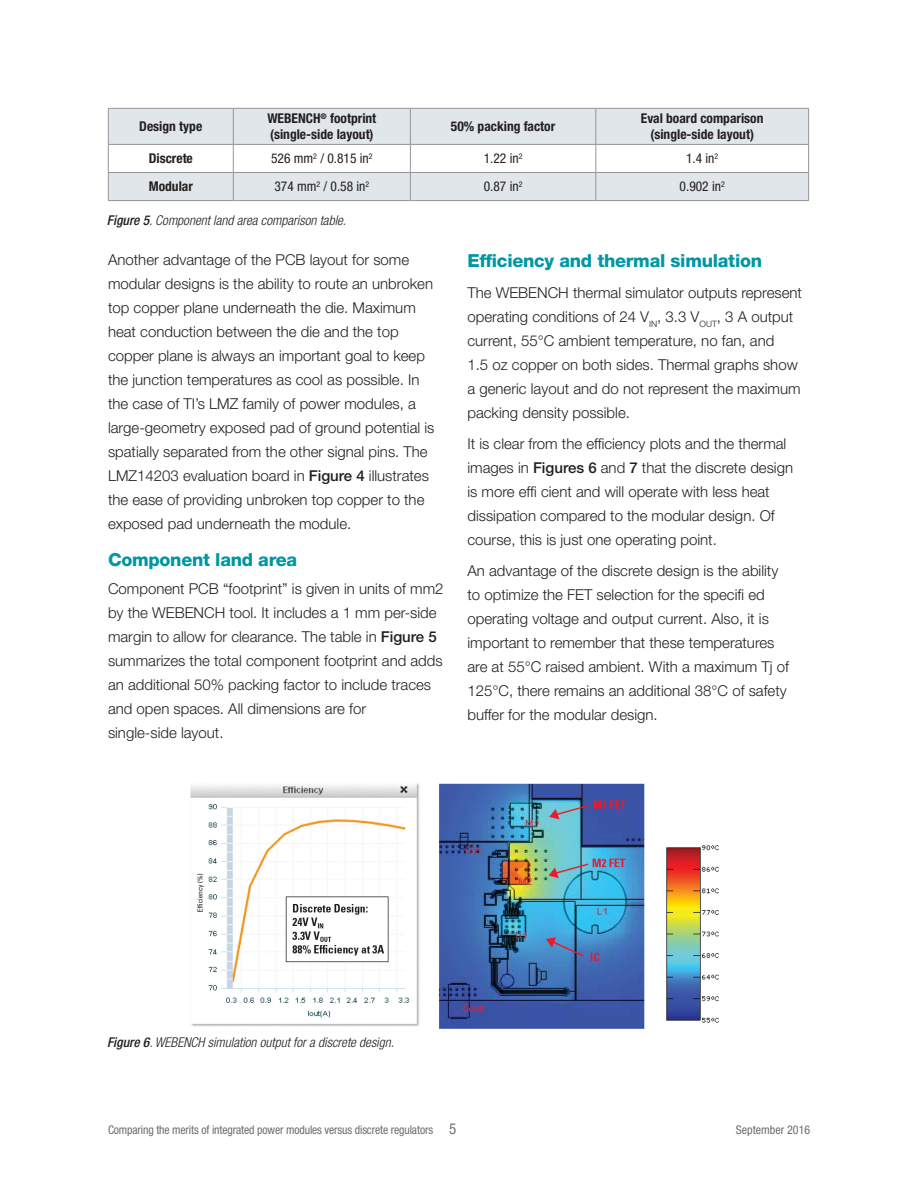
<style>
.page{position:relative;width:918px;height:1188px;background:#fff}
.page>*{position:absolute;margin:0;border:0;box-sizing:border-box;transform-origin:0 0}
.t1{font:800 18px "Helvetica Neue LT Std";letter-spacing:-.015em;color:#0097a4}
.t2{font:300 15px/24px "Helvetica Neue LT Std";color:#231f20}
.t3{font:700 condensed 13.5px/16.2px "Helvetica Neue LT Std";color:#231f20}
.t4{font:italic 300 condensed 13.5px "Helvetica Neue LT Std";color:#231f20}
.t5{font:condensed 13.5px "Helvetica Neue LT Std";color:#231f20}
.t6{font:condensed 12px "Helvetica Neue LT Std";letter-spacing:-.01em;color:#6c6d70}
.s1{font-weight:500}
.s2{font-size:15px}
</style>
<div class="page">
<img style="left:190px;top:783px;width:529px;height:246px">
<div style="left:109px;top:109px;width:699px;height:91px;background:#e0e6ea"></div>
<div style="left:108px;top:144px;width:125px;height:28px;background:#fff"></div>
<hr style="left:108px;top:108px;width:125px;height:1px;background:#939598">
<hr style="left:108px;top:109px;width:1px;height:35px;background:#939598">
<hr style="left:233px;top:108px;width:177px;height:1px;background:#939598">
<hr style="left:233px;top:109px;width:1px;height:35px;background:#939598">
<hr style="left:410px;top:108px;width:186px;height:1px;background:#939598">
<hr style="left:410px;top:109px;width:1px;height:35px;background:#939598">
<hr style="left:596px;top:108px;width:213px;height:1px;background:#939598">
<hr style="left:596px;top:109px;width:1px;height:35px;background:#939598">
<hr style="left:808px;top:109px;width:1px;height:35px;background:#939598">
<hr style="left:410px;top:200px;width:186px;height:1px;background:#939598">
<hr style="left:596px;top:200px;width:213px;height:1px;background:#939598">
<hr style="left:108px;top:144px;width:125px;height:1px;background:#939598">
<hr style="left:108px;top:172px;width:125px;height:1px;background:#939598">
<svg style="left:108px;top:145px;width:1px;height:55px"></svg>
<svg style="left:233px;top:144px;width:576px;height:56px"></svg>
<hr style="left:108px;top:200px;width:125px;height:1px;background:#939598">
<hr style="left:233px;top:200px;width:177px;height:1px;background:#939598">
<p class="t3" style="left:139px;top:118px;width:64px">Design type</p>
<p class="t3" style="left:267px;top:110px;width:110px">WEBENCH<sup>®</sup> footprint (single-side layout)</p>
<p class="t3" style="left:451px;top:118px;width:106px">50% packing factor</p>
<p class="t3" style="left:641px;top:110px;width:124px;text-align:center">Eval board comparison (single-side layout)</p>
<p class="t3" style="left:149px;top:150px;width:46px">Discrete</p>
<p class="t5" style="left:271px;top:151px;width:103px">526 mm<sup>2</sup> / 0.815 in<sup>2</sup></p>
<p class="t5" style="left:484px;top:151px;width:40px">1.22 in<sup>2</sup></p>
<p class="t5" style="left:686px;top:151px;width:34px">1.4 in<sup>2</sup></p>
<p class="t3" style="left:149px;top:178px;width:46px">Modular</p>
<p class="t5" style="left:274px;top:179px;width:96px">374 mm<sup>2</sup> / 0.58 in<sup>2</sup></p>
<p class="t5" style="left:484px;top:179px;width:40px">0.87 in<sup>2</sup></p>
<p class="t5" style="left:680px;top:179px;width:47px">0.902 in<sup>2</sup></p>
<p class="t4" style="left:107px;top:213px;width:241px"><span class="s1">Figure 5</span>. Component land area comparison table.</p>
<p class="t2" style="left:108px;top:247px;width:328px">Another advantage of the PCB layout for some modular designs is the ability to route an unbroken top copper plane underneath the die. Maximum heat conduction between the die and the top copper plane is always an important goal to keep the junction temperatures as cool as possible. In the case of TI’s LMZ family of power modules, a large-geometry exposed pad of ground potential is spatially separated from the other signal pins. The LMZ14203 evaluation board in <span class="s1">Figure 4</span> illustrates the ease of providing unbroken top copper to the exposed pad underneath the module.</p>
<p class="t1" style="left:108px;top:549px;width:191px">Component land area</p>
<p class="t2" style="left:108px;top:576px;width:337px">Component PCB “footprint” is given in units of mm2 by the WEBENCH tool. It includes a 1 mm per-side margin to allow for clearance. The table in <span class="s1">Figure 5 </span>summarizes the total component footprint and adds an additional 50% packing factor to include traces and open spaces. All dimensions are for<br>single-side layout.</p>
<p class="t1" style="left:467px;top:250px;width:296px">Efficiency and thermal simulation</p>
<p class="t2" style="left:467px;top:280px;width:336px">The WEBENCH thermal simulator outputs represent operating conditions of 24 V<sub>IN</sub>, 3.3 V<sub>OUT</sub>, 3 A output current, 55°C ambient temperature, no fan, and<br>1.5 oz copper on both sides. Thermal graphs show a generic layout and do not represent the maximum packing density possible.</p>
<p class="t2" style="left:467px;top:431px;width:327px">It is clear from the efficiency plots and the thermal images in <span class="s1">Figures 6</span> and <span class="s1">7</span> that the discrete design is more effi cient and will operate with less heat dissipation compared to the modular design. Of course, this is just one operating point.</p>
<p class="t2" style="left:467px;top:558px;width:323px">An advantage of the discrete design is the ability to optimize the FET selection for the specifi ed operating voltage and output current. Also, it is important to remember that these temperatures are at 55°C raised ambient. With a maximum Tj of 125°C, there remains an additional 38°C of safety buffer for the modular design.</p>
<p class="t4" style="left:107px;top:1034px;width:288px"><span class="s1">Figure 6</span>. WEBENCH simulation output for a discrete design.</p>
<p class="t6" style="left:108px;top:1123px;width:350px">Comparing the merits of integrated power modules versus discrete regulators <span class="s2">5</span></p>
<p class="t6" style="left:736px;top:1123px;width:76px">September 2016</p>
</div>
